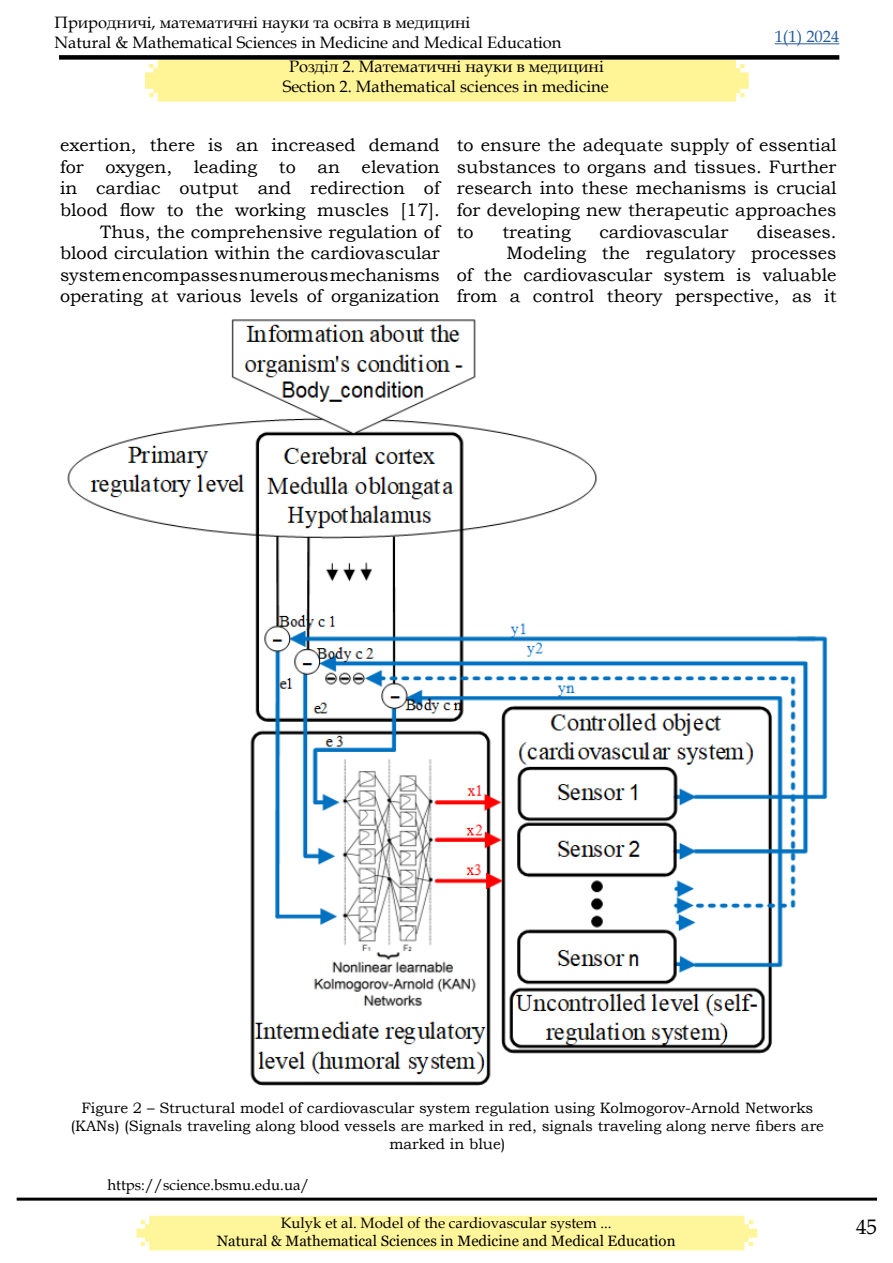
<style>
.page{position:relative;width:893px;height:1263px;background:#fff}
.page>*{position:absolute;margin:0;border:0;box-sizing:border-box;transform-origin:0 0}
.t1{font:21px "Book Antiqua";color:#000}
.t2{font:18px/21.6px "Bookman Old Style";color:#000;text-align:right}
.t3{font:16.5px/19.8px "Book Antiqua";color:#000;text-align:center}
.t4{font:16.5px "Book Antiqua";color:#275b9b}
.t5{font:15px/18px "Bookman Old Style";color:#000;text-align:center}
.t6{font:15px "Book Antiqua";color:#000}
.t7{font:15px "Georgia";color:#000}
</style>
<div class="page">
<div style="left:136px;top:1216px;width:621px;height:34px;background:#fff69b"></div>
<div style="left:145px;top:60px;width:604px;height:42px;background:#fff596"></div>
<div style="left:59px;top:55px;width:780px;height:5px;background:#000"></div>
<hr style="left:17px;top:1197px;width:860px;height:3px;background:#000">
<hr style="left:775px;top:43px;width:64px;height:1px;background:#275b9b">
<img style="left:67px;top:319px;width:761px;height:767px">
<p class="t3" style="left:55px;top:12px;width:508px;text-align:left">Природничі, математичні науки та освіта в медицині<br>Natural &amp; Mathematical Sciences in Medicine and Medical Education</p>
<p class="t3" style="left:283px;top:57px;width:328px">Розділ 2. Математичні науки в медицині<br>Section 2. Mathematical sciences in medicine</p>
<p class="t4" style="left:775px;top:25px;width:66px">1(1) 2024</p>
<p class="t2" style="left:60px;top:134px;width:381px">exertion, there is an increased demand for oxygen, leading to an elevation in cardiac output and redirection of blood flow to the working muscles [17].<br>Thus, the comprehensive regulation of blood circulation within the cardiovascular system encompasses numerous mechanisms operating at various levels of organization</p>
<p class="t2" style="left:457px;top:134px;width:381px;text-align:justify">to ensure the adequate supply of essential substances to organs and tissues. Further research into these mechanisms is crucial for developing new therapeutic approaches to</p>
<p class="t2" style="left:457px;top:221px;width:381px">diseases.<br>Modeling the regulatory processes<br>of the cardiovascular system is valuable from a control theory perspective, as it</p>
<p class="t2" style="left:502px;top:221px;width:70px">treating</p>
<p class="t2" style="left:599px;top:221px;width:130px">cardiovascular</p>
<p class="t5" style="left:71px;top:1098px;width:755px">Figure 2 – Structural model of cardiovascular system regulation using Kolmogorov-Arnold Networks (KANs) (Signals traveling along blood vessels are marked in red, signals traveling along nerve fibers are marked in blue)</p>
<p class="t6" style="left:107px;top:1175px;width:204px">https://science.bsmu.edu.ua/</p>
<p class="t6" style="left:281px;top:1213px;width:333px">Kulyk et al. Model of the cardiovascular system ...</p>
<p class="t7" style="left:217px;top:1232px;width:460px">Natural &amp; Mathematical Sciences in Medicine and Medical Education</p>
<p class="t1" style="left:856px;top:1212px;width:22px">45</p>
</div>
